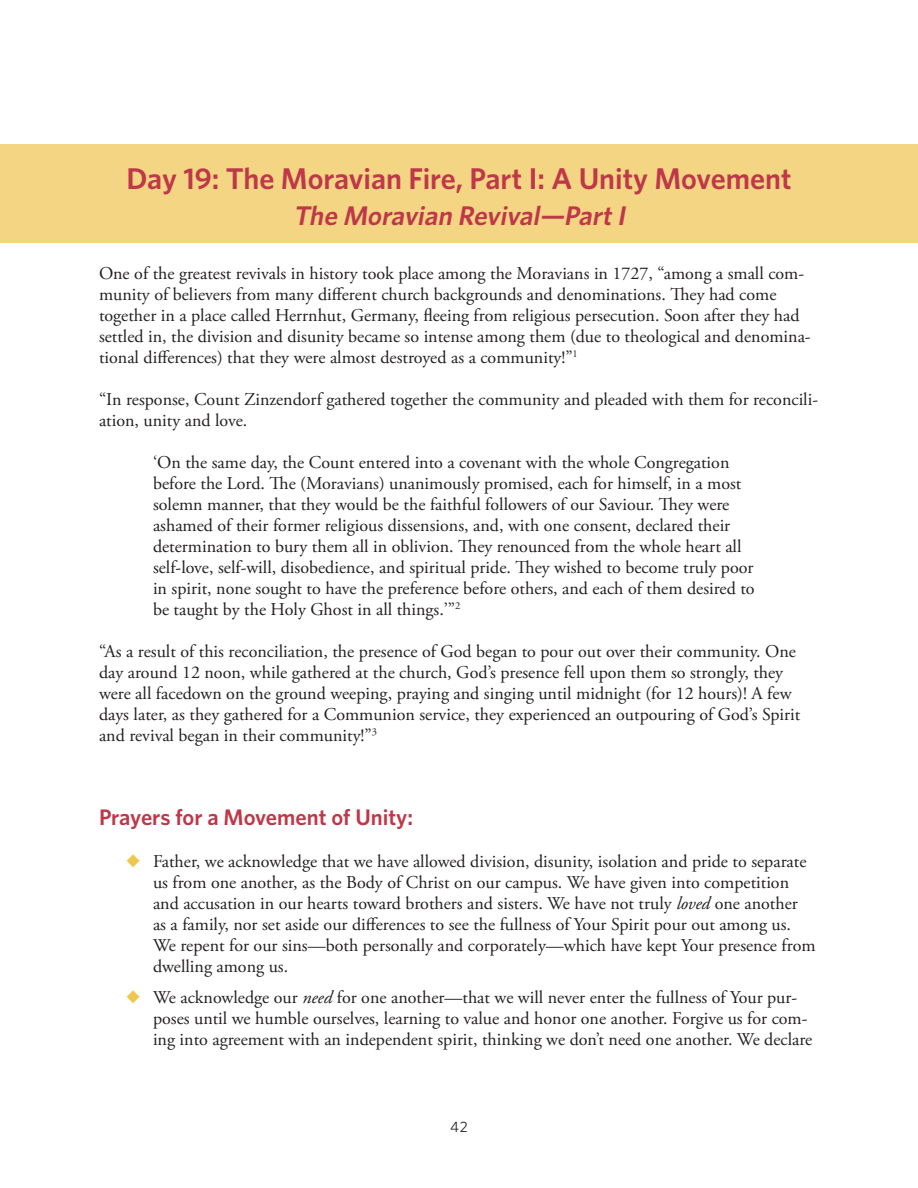
<style>
.page{position:relative;width:918px;height:1188px;background:#fff}
.page>*{position:absolute;margin:0;border:0;box-sizing:border-box;transform-origin:0 0}
.t1{font:600 30px "Whitney";color:#be3849}
.t2{font:italic 600 27px "Whitney";color:#be3849}
.t3{font:600 22.5px "Whitney";color:#be3849}
.t4{font:18px/21px "Adobe Garamond Pro";color:#231f20}
.t5{font:15px "Whitney";color:#231f20}
.s1{color:#efc74f}
.s2{font-style:italic}
</style>
<div class="page">
<div style="left:0;top:144px;width:918px;height:98px;background:#f4d584"></div>
<h1 class="t1" style="left:126px;top:158px;width:667px">Day 19: The Moravian Fire, Part I: A Unity Movement</h1>
<h2 class="t2" style="left:293px;top:197px;width:339px">The Moravian Revival—PartI</h2>
<p class="t4" style="left:99px;top:263px;width:713px">One of the greatest revivals in history took place among the Moravians in 1727, “among a small com&shy;munity of believers from many different church backgrounds and denominations. They had come together in a place called Herrnhut, Germany, fleeing from religious persecution. Soon after they had settled in, the division and disunity became so intense among them (due to theological and denomina&shy;tional differences) that they were almost destroyed as a community!”<sup>1</sup></p>
<p class="t4" style="left:99px;top:389px;width:721px">“In response, Count Zinzendorf gathered together the community and pleaded with them for reconcili&shy;ation, unity and love.</p>
<p class="t4" style="left:153px;top:452px;width:603px">‘On the same day, the Count entered into a covenant with the whole Congregation before the Lord. The (Moravians) unanimously promised, each for himself, in a most solemn manner, that they would be the faithful followers of our Saviour. They were ashamed of their former religious dissensions, and, with one consent, declared their determination to bury them all in oblivion. They renounced from the whole heart all self-love, self-will, disobedience, and spiritual pride. They wished to become truly poor in spirit, none sought to have the preference before others, and each of them desired to be taught by the Holy Ghost in all things.’”<sup>2</sup></p>
<p class="t4" style="left:99px;top:641px;width:703px">“As a result of this reconciliation, the presence of God began to pour out over their community. One day around 12 noon, while gathered at the church, God’s presence fell upon them so strongly, they were all facedown on the ground weeping, praying and singing until midnight (for 12 hours)! A few days later, as they gathered for a Communion service, they experienced an outpouring of God’s Spirit and revival began in their community!”<sup>3</sup></p>
<p class="t3" style="left:99px;top:802px;width:316px">Prayers for a Movement of Unity:</p>
<p class="t4" style="left:153px;top:851px;width:664px;text-indent:-27px"><span class="s1">◆</span> Father, we acknowledge that we have allowed division, disunity, isolation and pride to separate us from one another, as the Body of Christ on our campus. We have given into competition and accusation in our hearts toward brothers and sisters. We have not truly <span class="s2">loved</span> one another<br>as a family, nor set aside our differences to see the fullness of Your Spirit pour out among us.<br>We repent for our sins—both personally and corporately—which have kept Your presence from dwelling among us.</p>
<p class="t4" style="left:153px;top:988px;width:661px;text-indent:-27px"><span class="s1">◆</span> We acknowledge our <span class="s2">need</span> for one another—that we will never enter the fullness of Your pur&shy;poses until we humble ourselves, learning to value and honor one another. Forgive us for com&shy;ing into agreement with an independent spirit, thinking we don’t need one another. We declare</p>
<p class="t5" style="left:450px;top:1117px;width:19px">42</p>
</div>
